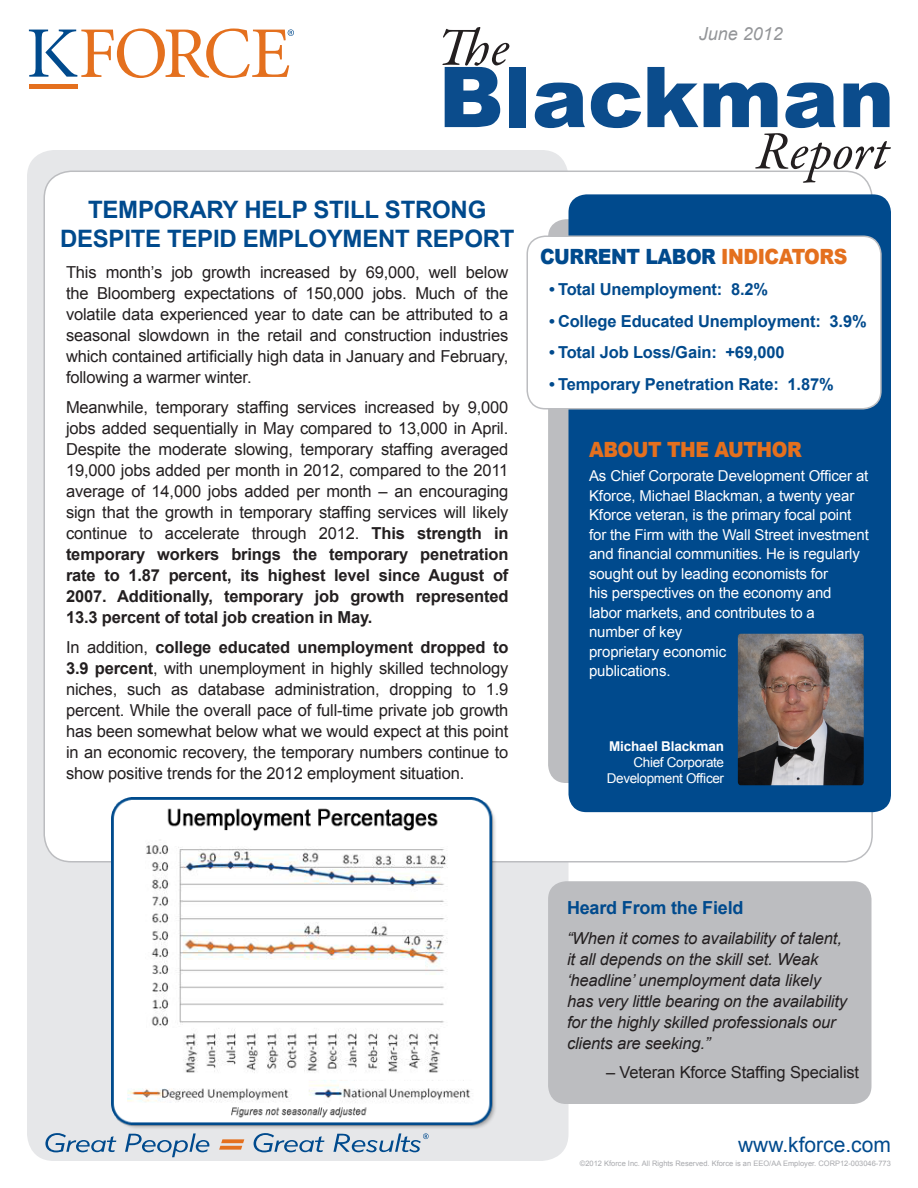
<style>
.page{position:relative;width:918px;height:1188px;background:#fff}
.page>*{position:absolute;margin:0;border:0;box-sizing:border-box;transform-origin:0 0}
.Heading_1{font:700 24px/28.8px "Arial";letter-spacing:-.01em;color:#004a8d;text-align:center}
.Heading_2_Blue_CAPS{font:900 21px "Arial";letter-spacing:-.025em;color:#004a8d;scale:.9 1}
.t1{font:21px "Arial";color:#004a8d}
.t2{font:900 21px "Arial";letter-spacing:-.025em;color:#e4701e;scale:.9 1}
.Blue_Subhead{font:700 18px "Arial";letter-spacing:-.01em;color:#004a8d}
.t3{font:italic 18px "Arial";color:#939598}
.body_text{font:16.5px/21px "Arial";letter-spacing:-.01em;color:#231f20;text-align:justify}
.Quote_body_text{font:italic 16.5px/21px "Arial";letter-spacing:-.01em;color:#231f20}
.t4{font:700 16.5px "Arial";letter-spacing:-.01em;color:#004a8d}
.t5{font:15px/19.5px "Arial";letter-spacing:-.01em;color:#fff}
.t6{font:13.5px/16.2px "Arial";letter-spacing:-.025em;color:#fff;text-align:right}
.t7{font:700 13.5px "Arial";letter-spacing:-.01em;color:#fff}
.t8{font:7.5px "Arial";color:#a8a9ad}
.s1{font-weight:700}
.s2{color:#e4701e}
</style>
<div class="page">
<div style="left:29px;top:84px;width:49px;height:5px;background:#e4701e"></div>
<svg style="left:29px;top:28px;width:265px;height:50px"></svg>
<div style="left:27px;top:150px;width:541px;height:1011px;background:#e6e7e9;border-radius:27px"></div>
<div style="left:44px;top:171px;width:828px;height:691px;background:#fff;border-radius:27px"></div>
<div style="left:548px;top:219px;width:320px;height:564px;background:#bcbdc0;border-radius:18px"></div>
<div style="left:568px;top:194px;width:323px;height:618px;background:#004a8d;border-radius:18px"></div>
<div style="left:527px;top:236px;width:354px;height:173px;background:#fff;border-radius:18px"></div>
<div style="left:526px;top:236px;width:356px;height:174px;border:2px solid #bcbdc0;border-radius:18px"></div>
<svg style="left:45px;top:1133px;width:71px;height:19px"></svg>
<svg style="left:125px;top:1133px;width:84px;height:24px"></svg>
<svg style="left:219px;top:1139px;width:25px;height:11px"></svg>
<svg style="left:254px;top:1133px;width:70px;height:19px"></svg>
<svg style="left:333px;top:1133px;width:96px;height:19px"></svg>
<div style="left:509px;top:67px;width:17px;height:60px;background:#0b4c8c"></div>
<svg style="left:535px;top:83px;width:50px;height:45px"></svg>
<svg style="left:591px;top:83px;width:50px;height:45px"></svg>
<svg style="left:647px;top:67px;width:51px;height:60px"></svg>
<svg style="left:704px;top:83px;width:187px;height:100px"></svg>
<svg style="left:442px;top:27px;width:67px;height:100px"></svg>
<div style="left:548px;top:881px;width:324px;height:223px;background:#bcbdc0;border-radius:18px"></div>
<img style="left:738px;top:634px;width:126px;height:151px">
<img style="left:112px;top:798px;width:384px;height:331px">
<p class="t3" style="left:699px;top:22px;width:86px">June 2012</p>
<p class="Heading_1" style="left:60px;top:196px;width:456px">TEMPORARY HELP STILL STRONG<br>DESPITE TEPID EMPLOYMENT REPORT</p>
<p class="body_text" style="left:66px;top:262px;width:444px">This month’s job growth increased by 69,000, well below the Bloomberg expectations of 150,000 jobs. Much of the volatile data experienced year to date can be attributed to a seasonal slowdown in the retail and construction industries which contained artificially high data in January and February, following a warmer winter.</p>
<p class="body_text" style="left:66px;top:397px;width:444px">Meanwhile, temporary staffing services increased by 9,000 jobs added sequentially in May compared to 13,000 in April.<br>Despite the moderate slowing, temporary staffing averaged 19,000 jobs added per month in 2012, compared to the 2011 average of 14,000 jobs added per month – an encouraging sign that the growth in temporary staffing services will likely continue to accelerate through 2012. <span class="s1">This strength in temporary workers brings the temporary penetration rate to 1.87 percent, its highest level since August of 2007. Additionally, temporary job growth represented 13.3 percent of total job creation in May.</span></p>
<p class="body_text" style="left:66px;top:637px;width:444px">In addition, <span class="s1">college educated unemployment dropped to 3.9 percent</span>, with unemployment in highly skilled technology niches, such as database administration, dropping to 1.9 percent. While the overall pace of full-time private job growth has been somewhat below what we would expect at this point in an economic recovery, the temporary numbers continue to show positive trends for the 2012 employment situation.</p>
<p class="Heading_2_Blue_CAPS" style="left:540px;top:241px;width:343px">CURRENT LABOR <span class="s2">INDICATORS</span></p>
<p class="t4" style="left:549px;top:278px;width:221px">• Total Unemployment: 8.2%</p>
<p class="t4" style="left:549px;top:310px;width:319px">• College Educated Unemployment: 3.9%</p>
<p class="t4" style="left:549px;top:341px;width:237px">• Total Job Loss/Gain: +69,000</p>
<p class="t4" style="left:549px;top:373px;width:286px">• Temporary Penetration Rate: 1.87%</p>
<p class="t2" style="left:589px;top:434px;width:238px">ABOUT THE AUTHOR</p>
<p class="t5" style="left:589px;top:466px;width:281px">As Chief Corporate Development Officer at Kforce, Michael Blackman, a twenty year Kforce veteran, is the primary focal point for the Firm with the Wall Street investment and financial communities. He is regularly sought out by leading economists for<br>his perspectives on the economy and<br>labor markets, and contributes to a<br>number of key<br>proprietary economic<br>publications.</p>
<p class="t7" style="left:609px;top:737px;width:117px">Michael Blackman</p>
<p class="t6" style="left:607px;top:754px;width:119px">Chief Corporate<br>Development Officer</p>
<p class="Blue_Subhead" style="left:567px;top:896px;width:178px">Heard From the Field</p>
<p class="Quote_body_text" style="left:567px;top:928px;width:282px">“When it comes to availability of talent, it all depends on the skill set. Weak ‘headline’ unemployment data likely has very little bearing on the availability for the highly skilled professionals our clients are seeking.”</p>
<p class="body_text" style="left:606px;top:1062px;width:255px">– Veteran Kforce Staffing Specialist</p>
<p class="t1" style="left:738px;top:1131px;width:154px">www.kforce.com</p>
<p class="t8" style="left:580px;top:1159px;width:313px">©2012 Kforce Inc. All Rights Reserved. Kforce is an EEO/AA Employer. CORP12-003046-773</p>
</div>
